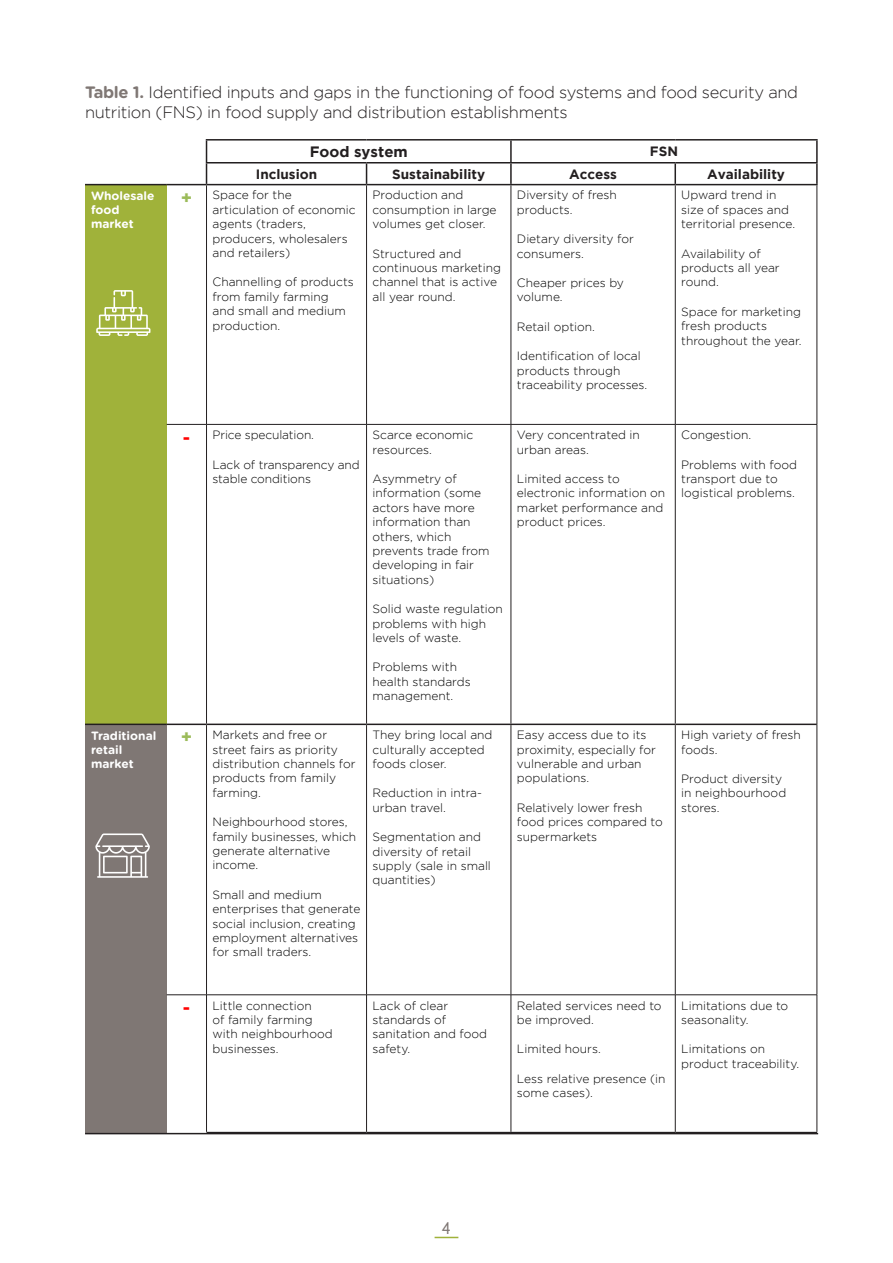
<style>
.page{position:relative;width:893px;height:1263px;background:#fff}
.page>*{position:absolute;margin:0;border:0;box-sizing:border-box;transform-origin:0 0}
.t1{font:700 18px "Gotham";color:#9bbb59}
.t2{font:700 18px "Gotham";color:#f00}
.t3{font:18px "Scala Sans Regular LF";color:#7f7774}
.t4{font:300 16.5px/19.8px "Gotham";letter-spacing:-.02em;color:#231f20}
.t5{font:700 15px "Gotham";color:#231f20}
.t6{font:700 13.5px "Gotham";color:#231f20}
.Normal__Web{font:300 12px/14.4px "Gotham";color:#000}
.t7{font:700 12px/13.8px "Gotham Rounded";color:#fff}
.s1{font-family:"Gotham Rounded";font-weight:700;color:#7f7774}
</style>
<div class="page">
<svg style="left:435px;top:1237px;width:23px;height:1px"></svg>
<div style="left:85px;top:185px;width:82px;height:539px;background:#a0b23a"></div>
<div style="left:85px;top:724px;width:82px;height:408px;background:#7f7774"></div>
<hr style="left:206px;top:162px;width:161px;height:1px;background:#231f20">
<hr style="left:367px;top:162px;width:144px;height:1px;background:#231f20">
<hr style="left:511px;top:162px;width:164px;height:1px;background:#231f20">
<hr style="left:675px;top:162px;width:143px;height:1px;background:#231f20">
<hr style="left:206px;top:185px;width:1px;height:239px;background:#231f20">
<hr style="left:366px;top:185px;width:1px;height:239px;background:#231f20">
<hr style="left:511px;top:185px;width:1px;height:239px;background:#231f20">
<hr style="left:675px;top:185px;width:1px;height:239px;background:#231f20">
<hr style="left:817px;top:185px;width:1px;height:239px;background:#231f20">
<hr style="left:167px;top:424px;width:40px;height:1px;background:#231f20">
<hr style="left:207px;top:424px;width:160px;height:1px;background:#231f20">
<hr style="left:206px;top:425px;width:1px;height:299px;background:#231f20">
<hr style="left:367px;top:424px;width:144px;height:1px;background:#231f20">
<hr style="left:366px;top:425px;width:1px;height:299px;background:#231f20">
<hr style="left:511px;top:424px;width:164px;height:1px;background:#231f20">
<hr style="left:511px;top:425px;width:1px;height:299px;background:#231f20">
<hr style="left:675px;top:424px;width:142px;height:1px;background:#231f20">
<hr style="left:675px;top:425px;width:1px;height:299px;background:#231f20">
<hr style="left:817px;top:425px;width:1px;height:299px;background:#231f20">
<hr style="left:206px;top:725px;width:1px;height:269px;background:#231f20">
<hr style="left:366px;top:725px;width:1px;height:269px;background:#231f20">
<hr style="left:511px;top:725px;width:1px;height:269px;background:#231f20">
<hr style="left:675px;top:725px;width:1px;height:269px;background:#231f20">
<hr style="left:817px;top:724px;width:1px;height:270px;background:#231f20">
<hr style="left:85px;top:724px;width:82px;height:1px;background:#231f20">
<hr style="left:167px;top:724px;width:40px;height:1px;background:#231f20">
<hr style="left:207px;top:724px;width:160px;height:1px;background:#231f20">
<hr style="left:367px;top:724px;width:144px;height:1px;background:#231f20">
<hr style="left:511px;top:724px;width:164px;height:1px;background:#231f20">
<hr style="left:675px;top:724px;width:142px;height:1px;background:#231f20">
<hr style="left:167px;top:994px;width:40px;height:1px;background:#231f20">
<hr style="left:207px;top:994px;width:160px;height:1px;background:#231f20">
<hr style="left:206px;top:995px;width:1px;height:137px;background:#231f20">
<hr style="left:367px;top:994px;width:144px;height:1px;background:#231f20">
<hr style="left:366px;top:995px;width:1px;height:137px;background:#231f20">
<hr style="left:511px;top:994px;width:164px;height:1px;background:#231f20">
<hr style="left:511px;top:995px;width:1px;height:137px;background:#231f20">
<hr style="left:675px;top:994px;width:142px;height:1px;background:#231f20">
<hr style="left:675px;top:995px;width:1px;height:137px;background:#231f20">
<hr style="left:817px;top:995px;width:1px;height:137px;background:#231f20">
<hr style="left:85px;top:184px;width:82px;height:1px;background:#231f20">
<hr style="left:167px;top:184px;width:40px;height:1px;background:#231f20">
<hr style="left:206px;top:139px;width:161px;height:2px;background:#231f20">
<hr style="left:367px;top:139px;width:144px;height:2px;background:#231f20">
<hr style="left:511px;top:139px;width:164px;height:2px;background:#231f20">
<hr style="left:510px;top:141px;width:2px;height:21px;background:#231f20">
<hr style="left:675px;top:139px;width:143px;height:2px;background:#231f20">
<hr style="left:816px;top:141px;width:2px;height:21px;background:#231f20">
<svg style="left:206px;top:141px;width:1px;height:43px"></svg>
<svg style="left:366px;top:163px;width:1px;height:21px"></svg>
<hr style="left:510px;top:163px;width:2px;height:21px;background:#231f20">
<hr style="left:674px;top:163px;width:2px;height:21px;background:#231f20">
<hr style="left:816px;top:163px;width:2px;height:21px;background:#231f20">
<hr style="left:207px;top:184px;width:160px;height:1px;background:#231f20">
<hr style="left:367px;top:184px;width:144px;height:1px;background:#231f20">
<hr style="left:511px;top:184px;width:164px;height:1px;background:#231f20">
<hr style="left:675px;top:184px;width:143px;height:1px;background:#231f20">
<hr style="left:207px;top:1132px;width:160px;height:1px;background:#231f20">
<hr style="left:367px;top:1132px;width:144px;height:1px;background:#231f20">
<hr style="left:511px;top:1132px;width:164px;height:1px;background:#231f20">
<hr style="left:675px;top:1132px;width:142px;height:1px;background:#231f20">
<hr style="left:85px;top:1133px;width:733px;height:1px;background:#231f20">
<svg style="left:96px;top:290px;width:54px;height:46px"></svg>
<svg style="left:95px;top:833px;width:55px;height:45px"></svg>
<p class="t4" style="left:85px;top:82px;width:715px"><span class="s1">Table 1.</span> Identified inputs and gaps in the functioning of food systems and food security and nutrition (FNS) in food supply and distribution establishments</p>
<p class="t5" style="left:310px;top:143px;width:100px">Food system</p>
<p class="t6" style="left:650px;top:144px;width:30px">FSN</p>
<p class="t6" style="left:256px;top:166px;width:63px">Inclusion</p>
<p class="t6" style="left:392px;top:166px;width:94px">Sustainability</p>
<p class="t6" style="left:569px;top:166px;width:49px">Access</p>
<p class="t6" style="left:707px;top:166px;width:79px">Availability</p>
<p class="t7" style="left:91px;top:189px;width:65px">Wholesale food market</p>
<p class="t1" style="left:181px;top:187px;width:13px">+</p>
<p class="Normal__Web" style="left:213px;top:188px;width:145px">Space for the articulation of economic agents (traders, producers, wholesalers and retailers)</p>
<p class="Normal__Web" style="left:213px;top:275px;width:143px">Channelling of products from family farming and small and medium production.</p>
<p class="Normal__Web" style="left:517px;top:188px;width:102px">Diversity of fresh products.</p>
<p class="Normal__Web" style="left:517px;top:232px;width:118px">Dietary diversity for consumers.</p>
<p class="Normal__Web" style="left:517px;top:275px;width:109px">Cheaper prices by volume.</p>
<p class="Normal__Web" style="left:517px;top:319px;width:80px">Retail option.</p>
<p class="Normal__Web" style="left:517px;top:349px;width:132px">Identification of local products through traceability processes.</p>
<p class="Normal__Web" style="left:681px;top:188px;width:115px">Upward trend in size of spaces and territorial presence.</p>
<p class="Normal__Web" style="left:681px;top:246px;width:100px">Availability of products all year round.</p>
<p class="Normal__Web" style="left:681px;top:304px;width:122px">Space for marketing fresh products throughout the year.</p>
<p class="Normal__Web" style="left:373px;top:188px;width:126px">Production and consumption in large volumes get closer.</p>
<p class="Normal__Web" style="left:373px;top:246px;width:130px">Structured and continuous marketing channel that is active all year round.</p>
<p class="t2" style="left:183px;top:427px;width:9px">-</p>
<p class="Normal__Web" style="left:213px;top:428px;width:103px">Price speculation.</p>
<p class="Normal__Web" style="left:213px;top:457px;width:149px">Lack of transparency and stable conditions</p>
<p class="t7" style="left:91px;top:728px;width:67px">Traditional retail market</p>
<p class="t1" style="left:181px;top:727px;width:13px">+</p>
<p class="Normal__Web" style="left:213px;top:727px;width:145px">Markets and free or street fairs as priority distribution channels for products from family farming.</p>
<p class="Normal__Web" style="left:213px;top:814px;width:145px">Neighbourhood stores, family businesses, which generate alternative income.</p>
<p class="Normal__Web" style="left:213px;top:887px;width:150px">Small and medium enterprises that generate social inclusion, creating employment alternatives for small traders.</p>
<p class="Normal__Web" style="left:373px;top:428px;width:102px">Scarce economic resources.</p>
<p class="Normal__Web" style="left:373px;top:471px;width:119px">Asymmetry of information (some actors have more information than others, which prevents trade from developing in fair situations)</p>
<p class="Normal__Web" style="left:373px;top:602px;width:132px">Solid waste regulation problems with high levels of waste.</p>
<p class="Normal__Web" style="left:373px;top:660px;width:100px">Problems with health standards management.</p>
<p class="Normal__Web" style="left:373px;top:727px;width:121px">They bring local and culturally accepted foods closer.</p>
<p class="Normal__Web" style="left:373px;top:786px;width:111px">Reduction in intra&shy;urban travel.</p>
<p class="Normal__Web" style="left:373px;top:829px;width:120px">Segmentation and diversity of retail supply (sale in small quantities)</p>
<p class="Normal__Web" style="left:517px;top:428px;width:124px">Very concentrated in urban areas.</p>
<p class="Normal__Web" style="left:517px;top:471px;width:150px">Limited access to electronic information on market performance and product prices.</p>
<p class="Normal__Web" style="left:517px;top:727px;width:141px">Easy access due to its proximity, especially for vulnerable and urban populations.</p>
<p class="Normal__Web" style="left:517px;top:800px;width:147px">Relatively lower fresh food prices compared to supermarkets</p>
<p class="Normal__Web" style="left:681px;top:428px;width:72px">Congestion.</p>
<p class="Normal__Web" style="left:681px;top:457px;width:117px">Problems with food transport due to logistical problems.</p>
<p class="Normal__Web" style="left:681px;top:727px;width:121px">High variety of fresh foods.</p>
<p class="Normal__Web" style="left:681px;top:771px;width:106px">Product diversity in neighbourhood stores.</p>
<p class="t2" style="left:183px;top:997px;width:9px">-</p>
<p class="Normal__Web" style="left:213px;top:998px;width:122px">Little connection<br>of family farming with neighbourhood businesses.</p>
<p class="Normal__Web" style="left:373px;top:998px;width:116px">Lack of clear standards of sanitation and food safety.</p>
<p class="Normal__Web" style="left:517px;top:998px;width:146px">Related services need to be improved.</p>
<p class="Normal__Web" style="left:517px;top:1042px;width:85px">Limited hours.</p>
<p class="Normal__Web" style="left:517px;top:1071px;width:150px">Less relative presence (in some cases).</p>
<p class="Normal__Web" style="left:681px;top:998px;width:109px">Limitations due to seasonality.</p>
<p class="Normal__Web" style="left:681px;top:1042px;width:119px">Limitations on product traceability.</p>
<h1 class="t3" style="left:442px;top:1218px;width:10px">4</h1>
</div>
